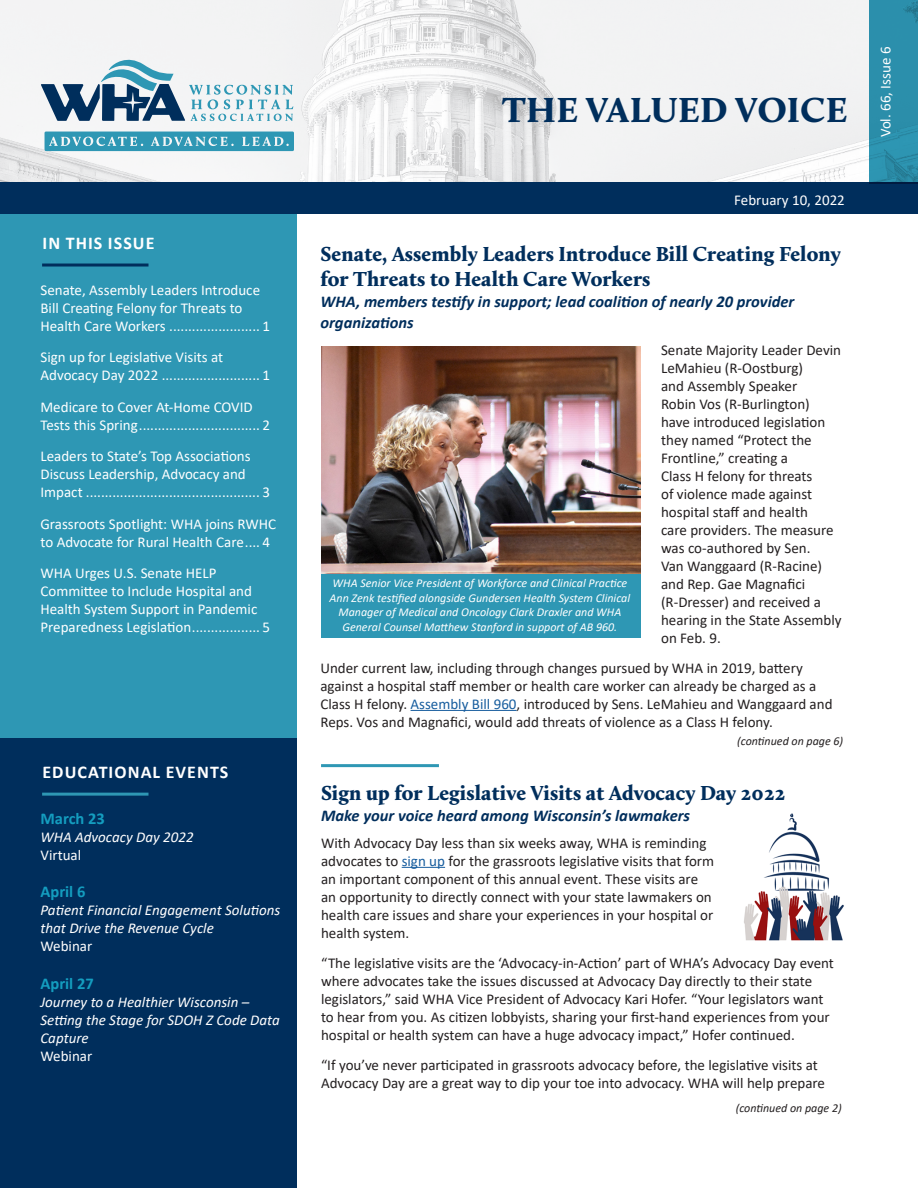
<style>
.page{position:relative;width:918px;height:1188px;background:#fff}
.page>*{position:absolute;margin:0;border:0;box-sizing:border-box;transform-origin:0 0}
.t1{font:900 36px "Calluna";letter-spacing:.015em;color:#002e5c}
.Headline{font:900 21px/25.2px "Calluna";letter-spacing:.005em;color:#002e5c}
.t2{font:700 18px "Calibri";letter-spacing:.06em;color:#fff}
.Subhead{font:italic 700 16.5px/21px "Calibri";color:#002e5c}
.t3{font:700 16.5px "Calibri";color:#149dbf}
.Body_Copy{font:15px/18px "Calibri";color:#231f20}
.Body_Copy-2{font:15px/18px "Calibri";color:#fff}
.t4{font:italic 15px/18px "Calibri";color:#fff}
.Photo_Caption{font:italic 12px/14.4px "Calibri";color:#fff;text-align:center}
.Continued_On{font:italic 12px "Calibri";color:#231f20}
.s1{color:#175d9e}
</style>
<div class="page">
<img style="left:0;top:0;width:869px;height:183px">
<div style="left:0;top:183px;width:918px;height:31px;background:#002e5c"></div>
<div style="left:869px;top:0;width:49px;height:184px;background:#2b8fac"></div>
<div style="left:0;top:214px;width:297px;height:525px;background:#2e97b4"></div>
<div style="left:0;top:739px;width:297px;height:449px;background:#002e5c"></div>
<hr style="left:42px;top:264px;width:106px;height:3px;background:#002e5c">
<svg style="left:45px;top:132px;width:249px;height:19px;background:#49a3bc"></svg>
<svg style="left:41px;top:54px;width:252px;height:67px"></svg>
<hr style="left:411px;top:710px;width:106px;height:1px;background:#175d9e">
<hr style="left:402px;top:867px;width:43px;height:1px;background:#175d9e">
<hr style="left:321px;top:764px;width:118px;height:3px;background:#2e97b4">
<hr style="left:42px;top:793px;width:106px;height:3px;background:#2e97b4">
<img style="left:321px;top:347px;width:320px;height:227px">
<div style="left:321px;top:574px;width:320px;height:63px;background:#2e97b4"></div>
<img style="left:744px;top:813px;width:100px;height:128px">
<p class="t2" style="left:42px;top:230px;width:114px">IN THIS ISSUE</p>
<p class="Body_Copy-2" style="left:40px;top:280px;width:231px">Senate, Assembly Leaders Introduce<br>Bill Creating Felony for Threats to<br>Health Care Workers ........................ 1</p>
<p class="Body_Copy-2" style="left:40px;top:348px;width:231px">Sign up for Legislative Visits at<br>Advocacy Day 2022 .......................... 1</p>
<p class="Body_Copy-2" style="left:40px;top:397px;width:231px">Medicare to Cover At-Home COVID<br>Tests this Spring................................ 2</p>
<p class="Body_Copy-2" style="left:40px;top:447px;width:231px">Leaders to State’s Top Associations<br>Discuss Leadership, Advocacy and<br>Impact .............................................. 3</p>
<p class="Body_Copy-2" style="left:40px;top:514px;width:237px">Grassroots Spotlight: WHA joins RWHC to Advocate for Rural Health Care.... 4</p>
<p class="Body_Copy-2" style="left:40px;top:564px;width:231px">WHA Urges U.S. Senate HELP Committee to Include Hospital and Health System Support in Pandemic Preparedness Legislation.................. 5</p>
<p class="t2" style="left:42px;top:759px;width:188px">EDUCATIONAL EVENTS</p>
<p class="t3" style="left:40px;top:806px;width:66px">March 23</p>
<p class="t4" style="left:40px;top:827px;width:155px">WHA Advocacy Day 2022</p>
<p class="Body_Copy-2" style="left:40px;top:845px;width:42px">Virtual</p>
<p class="t3" style="left:40px;top:880px;width:46px">April 6</p>
<p class="t4" style="left:40px;top:901px;width:241px">Patient Financial Engagement Solutions that Drive the Revenue Cycle</p>
<p class="Body_Copy-2" style="left:40px;top:937px;width:53px">Webinar</p>
<p class="t3" style="left:40px;top:972px;width:55px">April 27</p>
<p class="t4" style="left:40px;top:993px;width:241px">Journey to a Healthier Wisconsin –<br>Setting the Stage for SDOH Z Code Data<br>Capture</p>
<p class="Body_Copy-2" style="left:40px;top:1047px;width:53px">Webinar</p>
<p class="t1" style="left:502px;top:87px;width:347px">THE VALUED VOICE</p>
<p class="Body_Copy-2" style="left:734px;top:191px;width:112px">February 10, 2022</p>
<p class="Headline" style="left:320px;top:241px;width:522px">Senate, Assembly Leaders Introduce Bill Creating Felony for Threats to Health Care Workers</p>
<p class="Subhead" style="left:320px;top:291px;width:475px">WHA, members testify in support; lead coalition of nearly 20 provider organizations</p>
<p class="Body_Copy" style="left:661px;top:340px;width:182px">Senate Majority Leader Devin<br>LeMahieu (R-Oostburg)<br>and Assembly Speaker<br>Robin Vos (R-Burlington) have introduced legislation they named “Protect the<br>Frontline,” creating a<br>Class H felony for threats<br>of violence made against hospital staff and health<br>care providers. The measure was co-authored by Sen.<br>Van Wanggaard (R-Racine) and Rep. Gae Magnafici (R-Dresser) and received a hearing in the State Assembly on Feb. 9.</p>
<p class="Body_Copy" style="left:320px;top:658px;width:514px">Under current law, including through changes pursued by WHA in 2019, battery against a hospital staff member or health care worker can already be charged as a Class H felony. <span class="s1">Assembly Bill 960</span>, introduced by Sens. LeMahieu and Wanggaard and Reps. Vos and Magnafici, would add threats of violence as a Class H felony.</p>
<p class="Photo_Caption" style="left:330px;top:576px;width:302px">WHA Senior Vice President of Workforce and Clinical Practice Ann Zenk testified alongside Gundersen Health System Clinical Manager of Medical and Oncology Clark Draxler and WHA General Counsel Matthew Stanford in support of AB 960.</p>
<p class="Continued_On" style="left:737px;top:733px;width:108px">(continued on page 6)</p>
<p class="Headline" style="left:321px;top:780px;width:466px">Sign up for Legislative Visits at Advocacy Day 2022</p>
<p class="Subhead" style="left:321px;top:804px;width:371px">Make your voice heard among Wisconsin’s lawmakers</p>
<p class="Body_Copy" style="left:321px;top:833px;width:395px">With Advocacy Day less than six weeks away, WHA is reminding advocates to <span class="s1">sign up</span> for the grassroots legislative visits that form an important component of this annual event. These visits are an opportunity to directly connect with your state lawmakers on health care issues and share your experiences in your hospital or health system.</p>
<p class="Body_Copy" style="left:321px;top:953px;width:514px">“The legislative visits are the ‘Advocacy-in-Action’ part of WHA’s Advocacy Day event where advocates take the issues discussed at Advocacy Day directly to their state legislators,” said WHA Vice President of Advocacy Kari Hofer. “Your legislators want to hear from you. As citizen lobbyists, sharing your first-hand experiences from your hospital or health system can have a huge advocacy impact,” Hofer continued.</p>
<p class="Body_Copy" style="left:321px;top:1055px;width:505px">“If you’ve never participated in grassroots advocacy before, the legislative visits at<br>Advocacy Day are a great way to dip your toe into advocacy. WHA will help prepare</p>
<p class="Continued_On" style="left:736px;top:1100px;width:108px">(continued on page 2)</p>
<p class="Body_Copy-2" style="left:876px;top:137px;width:92px;rotate:-90deg">Vol. 66, Issue 6</p>
</div>
